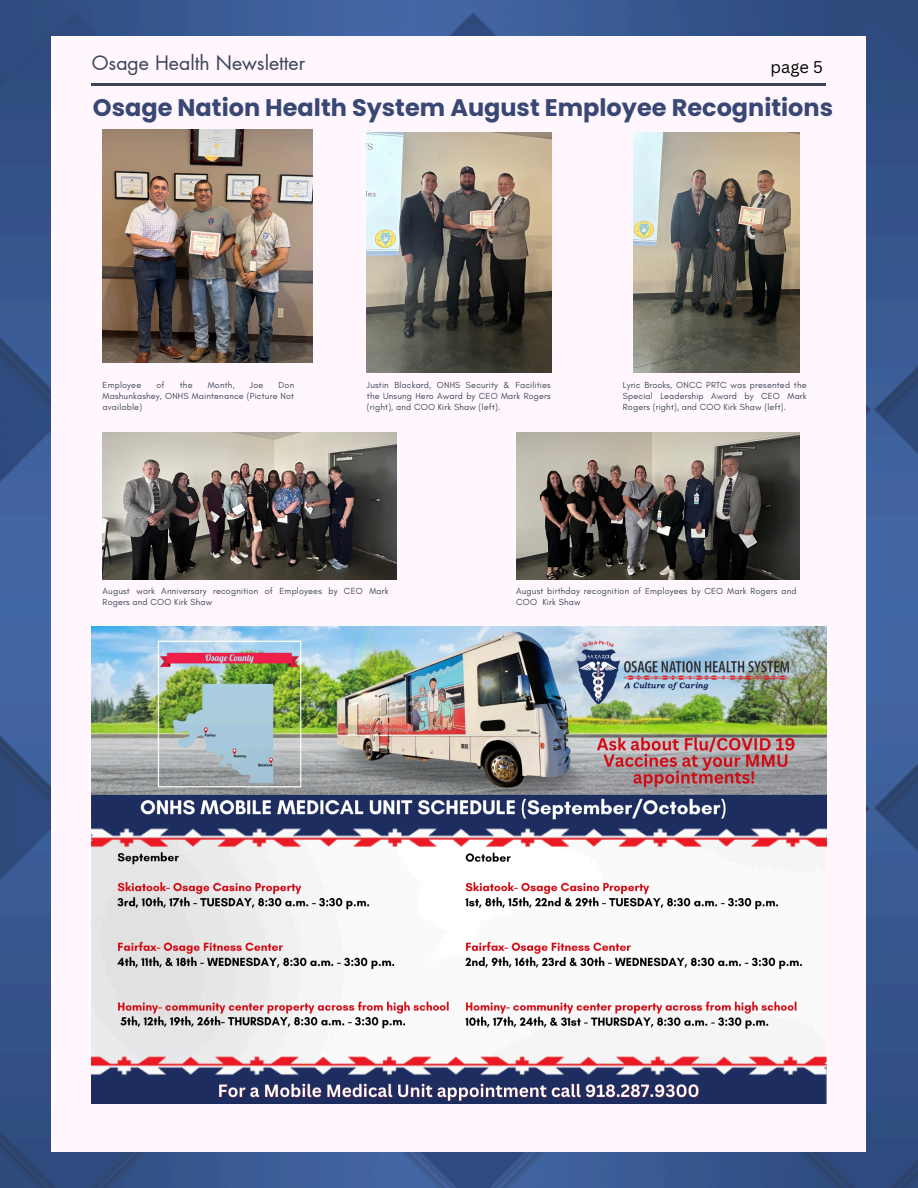
<style>
.page{position:relative;width:918px;height:1188px;background:#fff}
.page>*{position:absolute;margin:0;border:0;box-sizing:border-box;transform-origin:0 0}
.t1{font:700 24px "Poppins";color:#384774}
.t2{font:19.5px "Futura LT Pro";color:#3e4558}
.t3{font:16.5px "Canva Sans";color:#000}
.t4{font:9px/11.2px "Glacial Indifference";letter-spacing:.02em;color:#3e4558;text-align:justify}
</style>
<div class="page">
<img style="left:0;top:0;width:918px;height:1188px">
<div style="left:52px;top:36px;width:814px;height:1116px;background:#fff7fd"></div>
<hr style="left:92px;top:83px;width:734px;height:3px;background:#3e4558">
<img style="left:103px;top:129px;width:210px;height:233px">
<img style="left:367px;top:133px;width:184px;height:240px">
<img style="left:516px;top:433px;width:284px;height:146px">
<img style="left:633px;top:133px;width:167px;height:240px">
<img style="left:103px;top:433px;width:293px;height:146px">
<img style="left:92px;top:626px;width:734px;height:477px">
<p class="t2" style="left:92px;top:54px;width:215px">Osage Health Newsletter</p>
<p class="t3" style="left:771px;top:55px;width:54px">page 5</p>
<p class="t1" style="left:93px;top:91px;width:742px">Osage Nation Health System August Employee Recognitions</p>
<p class="t4" style="left:103px;top:379px;width:40px">Employee</p>
<p class="t4" style="left:156px;top:379px;width:10px">of</p>
<p class="t4" style="left:180px;top:379px;width:14px">the</p>
<p class="t4" style="left:208px;top:379px;width:28px">Month,</p>
<p class="t4" style="left:250px;top:379px;width:15px">Joe</p>
<p class="t4" style="left:103px;top:379px;width:193px;text-indent:176px">Don Mashunkashey, ONHS Maintenance (Picture Not available)</p>
<p class="t4" style="left:367px;top:379px;width:185px">Justin Blackard, ONHS Security &amp; Facilities the Unsung Hero Award by CEO Mark Rogers (right), and COO Kirk Shaw (left).</p>
<p class="t4" style="left:623px;top:379px;width:185px">Lyric Brooks, ONCC PRTC was presented the Special Leadership Award by CEO Mark Rogers (right), and COO Kirk Shaw (left).</p>
<p class="t4" style="left:103px;top:585px;width:287px">August work Anniversary recognition of Employees by CEO Mark<br>Rogers and COO Kirk Shaw</p>
<p class="t4" style="left:516px;top:585px;width:282px">August birthday recognition of Employees by CEO Mark Rogers and<br>COO Kirk Shaw</p>
</div>
